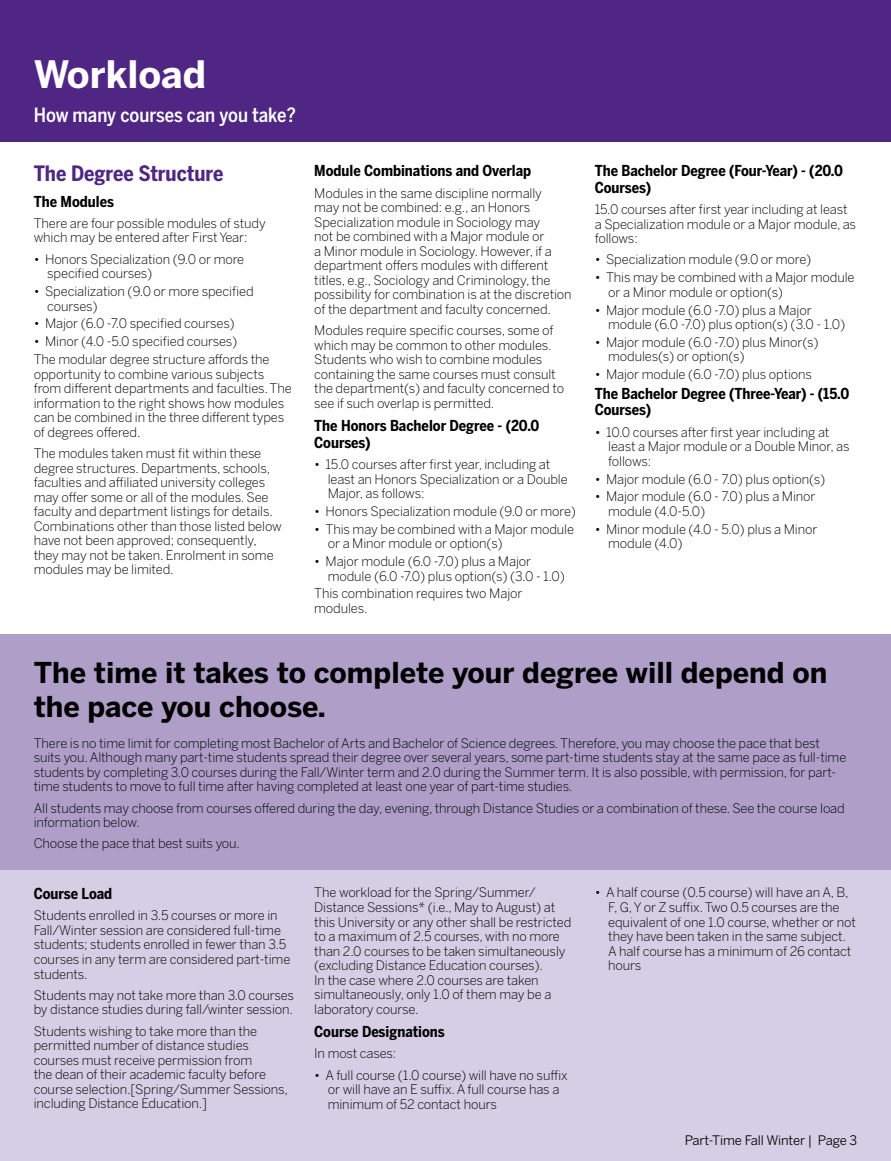
<style>
.page{position:relative;width:891px;height:1161px;background:#fff}
.page>*{position:absolute;margin:0;border:0;box-sizing:border-box;transform-origin:0 0}
.t1{font:700 37.5px "Benton Sans";color:#fff}
.t2{font:700 28.5px/34.2px "Benton Sans";color:#000}
.t3{font:700 21px "Benton Sans Cond";letter-spacing:-.005em;color:#4f2683}
.t4{font:500 19.5px "Benton Sans Cond";letter-spacing:-.005em;color:#fff}
.t5{font:700 15px/16.5px "Benton Sans Cond";color:#000}
.t6{font:300 13.05px/14.5px "Benton Sans";letter-spacing:-.01em;color:#000}
.t7{font:13.05px "Benton Sans";letter-spacing:-.01em;color:#000}
</style>
<div class="page">
<div style="left:0;top:634px;width:891px;height:527px;background:#d5cee4"></div>
<div style="left:0;top:634px;width:891px;height:236px;background:#af9fc8"></div>
<div style="left:0;top:0;width:891px;height:141px;background:#4f2683"></div>
<h1 class="t1" style="left:34px;top:52px;width:174px">Workload</h1>
<h3 class="t4" style="left:34px;top:104px;width:264px">How many courses can you take?</h3>
<h3 class="t3" style="left:34px;top:161px;width:191px">The Degree Structure</h3>
<p class="t5" style="left:34px;top:193px;width:82px">The Modules</p>
<p class="t6" style="left:34px;top:216px;width:234px">There are four possible modules of study which may be entered after First Year:</p>
<p class="t6" style="left:47px;top:252px;width:199px;text-indent:-13px">• Honors Specialization (9.0 or more specified courses)</p>
<p class="t6" style="left:47px;top:284px;width:208px;text-indent:-13px">• Specialization (9.0 or more specified courses)</p>
<p class="t6" style="left:34px;top:316px;width:202px">• Major (6.0 -7.0 specified courses)</p>
<p class="t6" style="left:34px;top:332px;width:237px;line-height:17.9px">• Minor (4.0 -5.0 specified courses)<br>The modular degree structure affords the</p>
<p class="t6" style="left:34px;top:366px;width:260px">opportunity to combine various subjects from different departments and faculties. The information to the right shows how modules can be combined in the three different types of degrees offered.</p>
<p class="t6" style="left:34px;top:446px;width:250px">The modules taken must fit within these degree structures. Departments, schools, faculties and affiliated university colleges may offer some or all of the modules. See faculty and department listings for details.<br>Combinations other than those listed below have not been approved; consequently, they may not be taken. Enrolment in some modules may be limited.</p>
<p class="t5" style="left:314px;top:162px;width:219px">Module Combinations and Overlap</p>
<p class="t6" style="left:314px;top:185px;width:259px">Modules in the same discipline normally<br>may not be combined: e.g., an Honors Specialization module in Sociology may<br>not be combined with a Major module or<br>a Minor module in Sociology. However, if a department offers modules with different titles, e.g., Sociology and Criminology, the possibility for combination is at the discretion of the department and faculty concerned.</p>
<p class="t6" style="left:314px;top:323px;width:251px">Modules require specific courses, some of which may be common to other modules.<br>Students who wish to combine modules containing the same courses must consult the department(s) and faculty concerned to see if such overlap is permitted.</p>
<p class="t5" style="left:314px;top:417px;width:227px">The Honors Bachelor Degree - (20.0<br>Courses)</p>
<p class="t6" style="left:328px;top:457px;width:242px;text-indent:-13px">• 15.0 courses after first year, including at least an Honors Specialization or a Double<br>Major, as follows:</p>
<p class="t6" style="left:314px;top:504px;width:263px">• Honors Specialization module (9.0 or more)</p>
<p class="t6" style="left:328px;top:522px;width:248px;text-indent:-13px">• This may be combined with a Major module or a Minor module or option(s)</p>
<p class="t6" style="left:328px;top:554px;width:239px;text-indent:-13px">• Major module (6.0 -7.0) plus a Major module (6.0 -7.0) plus option(s) (3.0 - 1.0)</p>
<p class="t6" style="left:314px;top:586px;width:210px">This combination requires two Major modules.</p>
<p class="t5" style="left:595px;top:162px;width:250px">The Bachelor Degree (Four-Year) - (20.0<br>Courses)</p>
<p class="t6" style="left:595px;top:202px;width:263px">15.0 courses after first year including at least a Specialization module or a Major module, as follows:</p>
<p class="t6" style="left:595px;top:252px;width:218px">• Specialization module (9.0 or more)</p>
<p class="t6" style="left:608px;top:270px;width:248px;text-indent:-13px">• This may be combined with a Major module or a Minor module or option(s)</p>
<p class="t6" style="left:608px;top:302px;width:239px;text-indent:-13px">• Major module (6.0 -7.0) plus a Major module (6.0 -7.0) plus option(s) (3.0 - 1.0)</p>
<p class="t6" style="left:608px;top:335px;width:212px;text-indent:-13px">• Major module (6.0 -7.0) plus Minor(s) modules(s) or option(s)</p>
<p class="t6" style="left:595px;top:367px;width:219px">• Major module (6.0 -7.0) plus options</p>
<p class="t5" style="left:595px;top:385px;width:256px">The Bachelor Degree (Three-Year) - (15.0<br>Courses)</p>
<p class="t6" style="left:608px;top:425px;width:243px;text-indent:-13px">• 10.0 courses after first year including at least a Major module or a Double Minor, as follows:</p>
<p class="t6" style="left:595px;top:472px;width:232px">• Major module (6.0 - 7.0) plus option(s)</p>
<p class="t6" style="left:608px;top:489px;width:209px;text-indent:-13px">• Major module (6.0 - 7.0) plus a Minor module (4.0-5.0)</p>
<p class="t6" style="left:608px;top:522px;width:211px;text-indent:-13px">• Minor module (4.0 - 5.0) plus a Minor module (4.0)</p>
<h2 class="t2" style="left:34px;top:655px;width:795px">The time it takes to complete your degree will depend on the pace you choose.</h2>
<p class="t6" style="left:34px;top:736px;width:814px">There is no time limit for completing most Bachelor of Arts and Bachelor of Science degrees. Therefore, you may choose the pace that best suits you. Although many part-time students spread their degree over several years, some part-time students stay at the same pace as full-time students by completing 3.0 courses during the Fall/Winter term and 2.0 during the Summer term. It is also possible, with permission, for part&shy;time students to move to full time after having completed at least one year of part-time studies.</p>
<p class="t6" style="left:34px;top:800px;width:813px">All students may choose from courses offered during the day, evening, through Distance Studies or a combination of these. See the course load information below.</p>
<p class="t6" style="left:34px;top:836px;width:208px">Choose the pace that best suits you.</p>
<p class="t6" style="left:608px;top:885px;width:249px;text-indent:-13px">• A half course (0.5 course) will have an A, B, F, G, Y or Z suffix. Two 0.5 courses are the equivalent of one 1.0 course, whether or not they have been taken in the same subject.<br>A half course has a minimum of 26 contact hours</p>
<p class="t6" style="left:314px;top:885px;width:259px">The workload for the Spring/Summer/ Distance Sessions* (i.e., May to August) at this University or any other shall be restricted to a maximum of 2.5 courses, with no more than 2.0 courses to be taken simultaneously (excluding Distance Education courses).<br>In the case where 2.0 courses are taken simultaneously, only 1.0 of them may be a laboratory course.</p>
<p class="t5" style="left:314px;top:1023px;width:132px">Course Designations</p>
<p class="t6" style="left:314px;top:1046px;width:84px">In most cases:</p>
<p class="t6" style="left:328px;top:1068px;width:241px;text-indent:-13px">• A full course (1.0 course) will have no suffix or will have an E suffix. A full course has a minimum of 52 contact hours</p>
<p class="t5" style="left:34px;top:885px;width:80px">Course Load</p>
<p class="t6" style="left:34px;top:908px;width:258px">Students enrolled in 3.5 courses or more in Fall/Winter session are considered full-time students; students enrolled in fewer than 3.5 courses in any term are considered part-time students.</p>
<p class="t6" style="left:34px;top:988px;width:262px">Students may not take more than 3.0 courses by distance studies during fall/winter session.</p>
<p class="t6" style="left:34px;top:1024px;width:256px">Students wishing to take more than the permitted number of distance studies courses must receive permission from<br>the dean of their academic faculty before course selection.[Spring/Summer Sessions, including Distance Education.]</p>
<p class="t7" style="left:685px;top:1132px;width:174px">Part-Time Fall Winter | Page 3</p>
</div>
